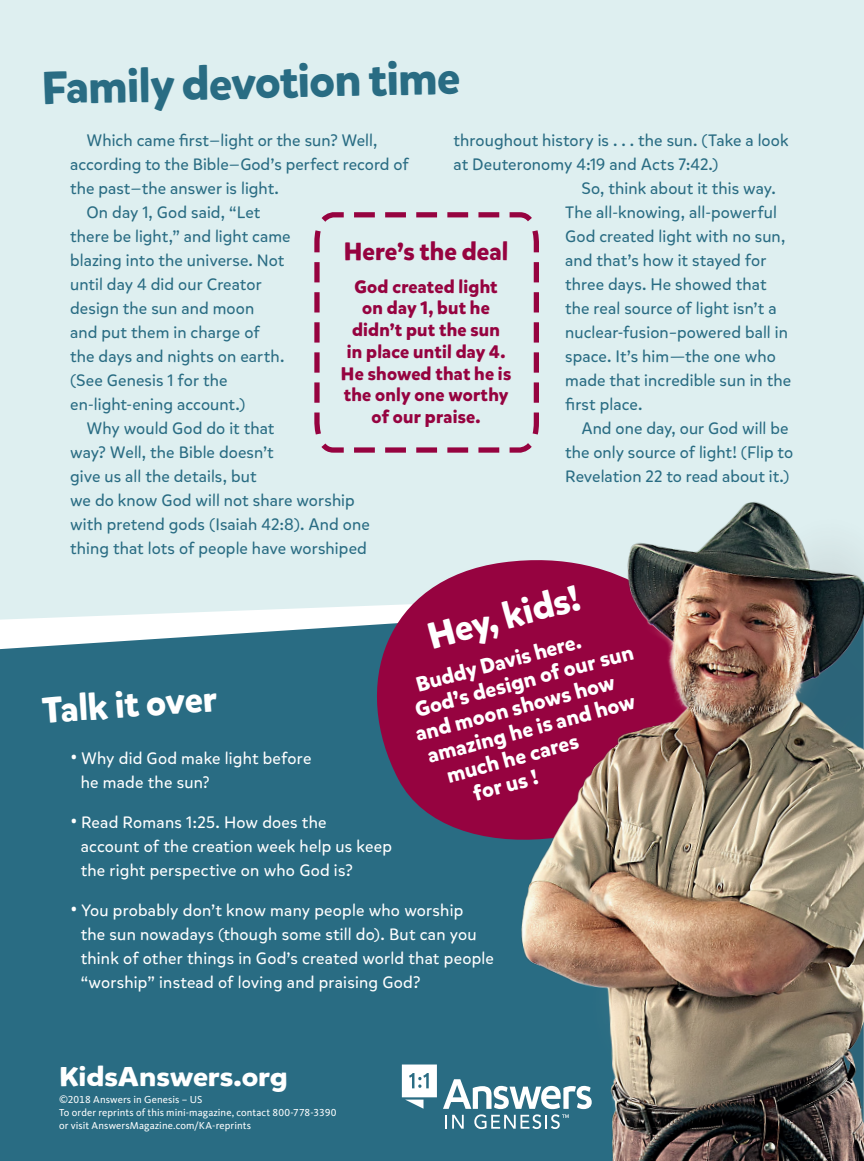
<style>
.page{position:relative;width:864px;height:1161px;background:#deeff0}
.page>*{position:absolute;margin:0;border:0;box-sizing:border-box;transform-origin:0 0}
.t1{font:700 45.75px "Mikado";color:#296c83}
.t2{font:700 36px "Mikado";color:#fff}
.t3{font:700 27px "Mikado";color:#fff;scale:1.1 1}
.t4{font:700 24.75px "Mikado";color:#960340}
.t5{font:700 21px "Mikado";color:#fff}
.t6{font:700 18px/21.8px "Mikado";letter-spacing:.015em;color:#960340;text-align:center}
.t7{font:16.5px "Mikado";letter-spacing:.005em;color:#296c83}
.t8{font:16.5px/24px "Mikado";letter-spacing:.015em;color:#fff}
.t9{font:10.5px/12.6px "Kievit OT";letter-spacing:.01em;color:#fff}
.s1{font-size:24px}
</style>
<div class="page">
<div style="left:0;top:649px;width:479px;height:512px;background:#296c83"></div>
<svg style="left:0;top:606px;width:350px;height:43px;fill:#fff"></svg>
<svg style="left:350px;top:567px;width:129px;height:308px;fill:#960340"></svg>
<svg style="left:443px;top:1079px;width:36px;height:50px"></svg>
<svg style="left:402px;top:1065px;width:35px;height:44px"></svg>
<img style="left:479px;top:502px;width:385px;height:659px">
<svg style="left:314px;top:212px;width:225px;height:241px"></svg>
<h1 class="t1" style="left:41px;top:61px;width:420px;rotate:-2deg">Family devotion time</h1>
<p class="t7" style="left:86px;top:130px;width:293px">Which came first—light or the sun? Well,</p>
<p class="t7" style="left:70px;top:154px;width:340px">according to the Bible—God’s perfect record of</p>
<p class="t7" style="left:70px;top:178px;width:210px">the past—the answer is light.</p>
<p class="t7" style="left:86px;top:202px;width:176px">On day 1, God said, “Let</p>
<p class="t7" style="left:70px;top:226px;width:222px">there be light,” and light came</p>
<p class="t7" style="left:70px;top:250px;width:216px">blazing into the universe. Not</p>
<p class="t7" style="left:70px;top:274px;width:193px">until day 4 did our Creator</p>
<p class="t7" style="left:70px;top:298px;width:186px">design the sun and moon</p>
<p class="t7" style="left:70px;top:322px;width:191px">and put them in charge of</p>
<p class="t7" style="left:70px;top:346px;width:216px">the days and nights on earth.</p>
<p class="t7" style="left:70px;top:370px;width:159px">(See Genesis 1 for the</p>
<p class="t7" style="left:70px;top:394px;width:177px">en-light-ening account.)</p>
<p class="t7" style="left:86px;top:418px;width:190px">Why would God do it that</p>
<p class="t7" style="left:70px;top:442px;width:205px">way? Well, the Bible doesn’t</p>
<p class="t7" style="left:70px;top:466px;width:188px">give us all the details, but</p>
<p class="t7" style="left:70px;top:490px;width:286px">we do know God will not share worship</p>
<p class="t7" style="left:70px;top:514px;width:301px">with pretend gods (Isaiah 42:8). And one</p>
<p class="t7" style="left:70px;top:538px;width:298px">thing that lots of people have worshiped</p>
<p class="t7" style="left:454px;top:130px;width:336px">throughout history is . . . the sun. (Take a look</p>
<p class="t7" style="left:454px;top:154px;width:266px">at Deuteronomy 4:19 and Acts 7:42.)</p>
<p class="t7" style="left:581px;top:178px;width:196px">So, think about it this way.</p>
<p class="t7" style="left:565px;top:202px;width:213px">The all-knowing, all-powerful</p>
<p class="t7" style="left:565px;top:226px;width:222px">God created light with no sun,</p>
<p class="t7" style="left:565px;top:250px;width:203px">and that’s how it stayed for</p>
<p class="t7" style="left:565px;top:274px;width:203px">three days. He showed that</p>
<p class="t7" style="left:565px;top:298px;width:213px">the real source of light isn’t a</p>
<p class="t7" style="left:565px;top:322px;width:224px">nuclear-fusion–powered ball in</p>
<p class="t7" style="left:565px;top:346px;width:212px">space. It’s him—the one who</p>
<p class="t7" style="left:565px;top:370px;width:228px">made that incredible sun in the</p>
<p class="t7" style="left:565px;top:394px;width:79px">first place.</p>
<p class="t7" style="left:581px;top:418px;width:208px">And one day, our God will be</p>
<p class="t7" style="left:565px;top:442px;width:229px">the only source of light! (Flip to</p>
<p class="t7" style="left:565px;top:466px;width:226px">Revelation 22 to read about it.)</p>
<h3 class="t4" style="left:344px;top:236px;width:166px">Here’s the deal</h3>
<p class="t6" style="left:341px;top:276px;width:172px">God created light<br>on day 1, but he didn’t put the sun<br>in place until day 4.<br>He showed that he is the only one worthy of our praise.</p>
<h2 class="t2" style="left:423px;top:615px;width:158px;rotate:-15deg">Hey, kids!</h2>
<p class="t5" style="left:413px;top:672px;width:171px;rotate:-15deg">Buddy Davis here.</p>
<p class="t5" style="left:412px;top:697px;width:227px;rotate:-15deg">God’s design of our sun</p>
<p class="t5" style="left:412px;top:722px;width:207px;rotate:-15deg">and moon shows how</p>
<h2 class="t2" style="left:41px;top:688px;width:177px;rotate:-4deg">Talk it over</h2>
<p class="t5" style="left:424px;top:743px;width:216px;rotate:-15deg">amazing he is and how</p>
<p class="t5" style="left:444px;top:763px;width:137px;rotate:-15deg">much he cares</p>
<p class="t8" style="left:81px;top:746px;width:232px;text-indent:-11px"><span class="s1">•</span> Why did God make light before he made the sun?</p>
<p class="t8" style="left:81px;top:810px;width:313px;text-indent:-10px"><span class="s1">•</span> Read Romans 1:25. How does the<br>account of the creation week help us keep the right perspective on who God is?</p>
<p class="t8" style="left:81px;top:899px;width:415px;text-indent:-11px"><span class="s1">•</span> You probably don’t know many people who worship<br>the sun nowadays (though some still do). But can you think of other things in God’s created world that people “worship” instead of loving and praising God?</p>
<p class="t5" style="left:470px;top:781px;width:68px;rotate:-15deg">for us !</p>
<h3 class="t3" style="left:59px;top:1060px;width:210px">KidsAnswers.org</h3>
<p class="t9" style="left:59px;top:1094px;width:279px">©2018 Answers in Genesis – US<br>To order reprints of this mini-magazine, contact 800-778-3390 or visit AnswersMagazine.com/KA-reprints</p>
</div>
